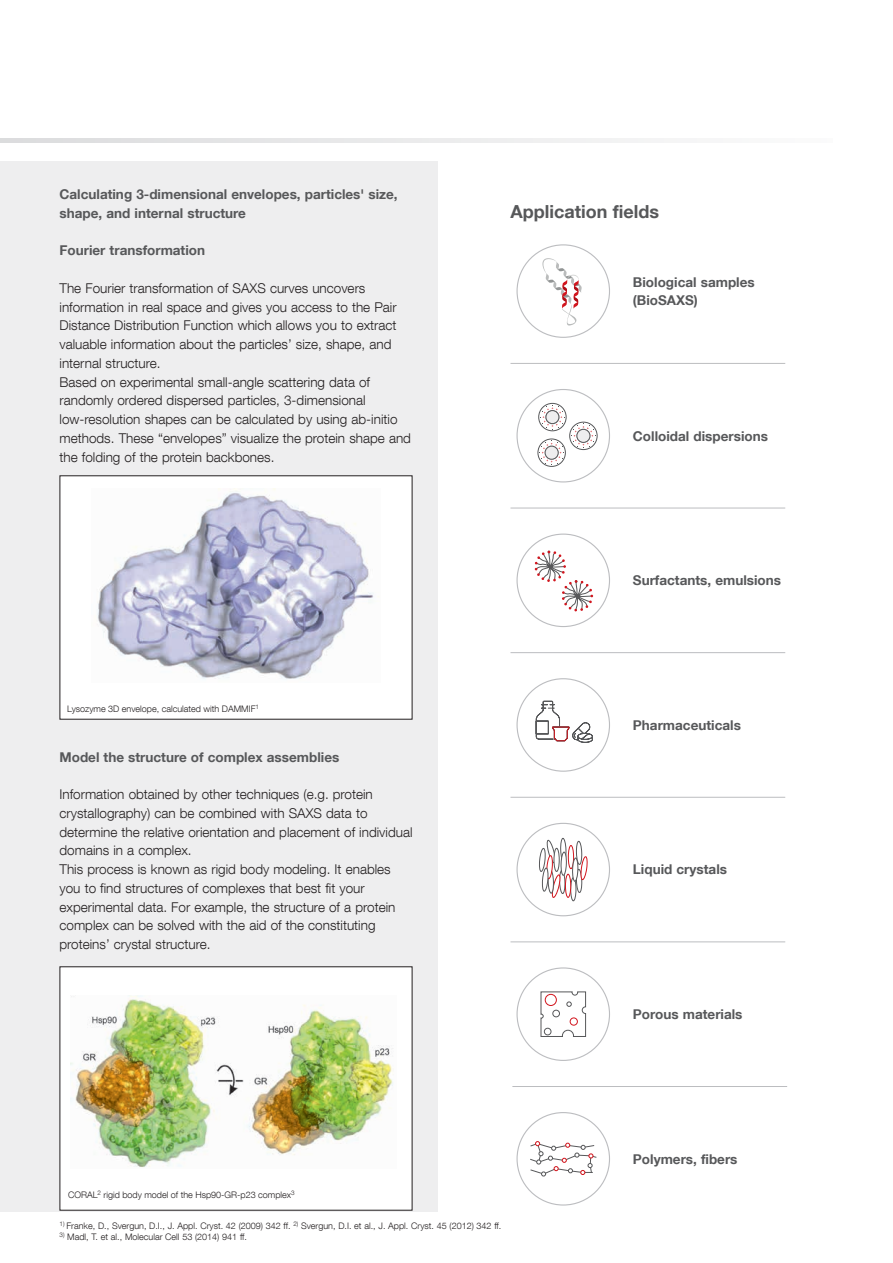
<style>
.page{position:relative;width:893px;height:1263px;background:#fff}
.page>*{position:absolute;margin:0;border:0;box-sizing:border-box;transform-origin:0 0}
.t1{font:700 18px "Helvetica Neue LT Com";color:#57585a}
.t2{font:300 13.5px/18.8px "Helvetica Neue LT Com";color:#231f20}
.t3{font:700 13.5px/18px "Helvetica Neue LT Com";color:#57585a}
.t4{font:300 9px "Helvetica Neue LT Com";color:#231f20}
</style>
<div class="page">
<svg style="left:0;top:139px;width:664px;height:4px;fill:#e8e8e9"></svg>
<svg style="left:530px;top:1141px;width:67px;height:35px"></svg>
<svg style="left:540px;top:991px;width:46px;height:46px"></svg>
<div style="left:568px;top:845px;width:6px;height:24px;border:1px solid #d2161e;border-radius:50%"></div>
<div style="left:570px;top:877px;width:6px;height:24px;border:1px solid #57585a;border-radius:50%"></div>
<div style="left:560px;top:838px;width:7px;height:24px;border:1px solid #57585a;border-radius:50%"></div>
<div style="left:576px;top:869px;width:6px;height:24px;border:1px solid #57585a;border-radius:50%"></div>
<div style="left:572px;top:858px;width:6px;height:23px;background:#fff;border-radius:50%"></div>
<div style="left:572px;top:858px;width:6px;height:24px;border:1px solid #57585a;border-radius:50%"></div>
<div style="left:559px;top:870px;width:6px;height:24px;border:1px solid #57585a;border-radius:50%"></div>
<div style="left:565px;top:874px;width:6px;height:24px;border:1px solid #d2161e;border-radius:50%"></div>
<svg style="left:561px;top:852px;width:6px;height:23px"></svg>
<div style="left:560px;top:852px;width:7px;height:24px;border:1px solid #57585a;border-radius:50%"></div>
<div style="left:576px;top:841px;width:6px;height:24px;border:1px solid #57585a;border-radius:50%"></div>
<svg style="left:580px;top:856px;width:8px;height:24px"></svg>
<svg style="left:539px;top:840px;width:22px;height:58px"></svg>
<hr style="left:510px;top:363px;width:275px;height:1px;background:#bcbdc0">
<hr style="left:510px;top:508px;width:275px;height:1px;background:#bcbdc0">
<hr style="left:510px;top:652px;width:275px;height:1px;background:#bcbdc0">
<hr style="left:510px;top:797px;width:275px;height:1px;background:#bcbdc0">
<hr style="left:510px;top:941px;width:275px;height:1px;background:#bcbdc0">
<hr style="left:512px;top:1086px;width:275px;height:1px;background:#bcbdc0">
<div style="left:539px;top:403px;width:27px;height:28px;background:#858587;border-radius:50%"></div>
<div style="left:538px;top:403px;width:28px;height:28px;border:1px solid #57585a;border-radius:50%"></div>
<svg style="left:540px;top:405px;width:25px;height:25px"></svg>
<div style="left:570px;top:422px;width:27px;height:28px;background:#646566;border-radius:50%"></div>
<div style="left:569px;top:422px;width:28px;height:28px;border:1px solid #57585a;border-radius:50%"></div>
<svg style="left:571px;top:424px;width:25px;height:25px"></svg>
<div style="left:538px;top:439px;width:28px;height:28px;border:1px solid #57585a;border-radius:50%"></div>
<svg style="left:539px;top:440px;width:25px;height:25px"></svg>
<svg style="left:535px;top:551px;width:58px;height:60px"></svg>
<svg style="left:535px;top:700px;width:58px;height:43px"></svg>
<div style="left:545px;top:994px;width:12px;height:12px;border:1px solid #d2161e;border-radius:50%"></div>
<div style="left:570px;top:1017px;width:8px;height:8px;border:1px solid #d2161e;border-radius:50%"></div>
<svg style="left:542px;top:258px;width:40px;height:68px"></svg>
<div style="left:0;top:162px;width:438px;height:1050px;background:#eeeeef"></div>
<div style="left:60px;top:475px;width:352px;height:244px;background:#fff"></div>
<img style="left:97px;top:488px;width:282px;height:191px">
<div style="left:60px;top:966px;width:352px;height:244px;background:#fff"></div>
<img style="left:71px;top:995px;width:322px;height:173px">
<p class="t3" style="left:60px;top:184px;width:340px;line-height:18.8px">Calculating 3-dimensional envelopes, particles' size, shape, and internal structure</p>
<p class="t3" style="left:60px;top:241px;width:147px">Fourier transformation</p>
<p class="t2" style="left:60px;top:278px;width:353px">The Fourier transformation of SAXS curves uncovers information in real space and gives you access to the Pair Distance Distribution Function which allows you to extract valuable information about the particles’ size, shape, and internal structure.<br>Based on experimental small-angle scattering data of randomly ordered dispersed particles, 3-dimensional low-resolution shapes can be calculated by using ab-initio methods. These “envelopes” visualize the protein shape and the folding of the protein backbones.</p>
<p class="t4" style="left:67px;top:703px;width:193px">Lysozyme 3D envelope, calculated with DAMMIF<sup>1</sup></p>
<p class="t3" style="left:60px;top:747px;width:281px">Model the structure of complex assemblies</p>
<p class="t2" style="left:60px;top:785px;width:354px">Information obtained by other techniques (e.g. protein crystallography) can be combined with SAXS data to determine the relative orientation and placement of individual domains in a complex.<br>This process is known as rigid body modeling. It enables you to find structures of complexes that best fit your experimental data. For example, the structure of a protein complex can be solved with the aid of the constituting proteins’ crystal structure.</p>
<h1 class="t1" style="left:510px;top:200px;width:150px">Application fields</h1>
<p class="t3" style="left:633px;top:273px;width:123px">Biological samples (BioSAXS)</p>
<p class="t3" style="left:633px;top:426px;width:137px">Colloidal dispersions</p>
<p class="t3" style="left:633px;top:571px;width:150px">Surfactants, emulsions</p>
<p class="t3" style="left:633px;top:715px;width:109px">Pharmaceuticals</p>
<p class="t3" style="left:633px;top:860px;width:96px">Liquid crystals</p>
<p class="t3" style="left:633px;top:1005px;width:111px">Porous materials</p>
<p class="t4" style="left:68px;top:1189px;width:228px">CORAL<sup>2</sup> rigid body model of the Hsp90-GR-p23 complex<sup>3</sup></p>
<p class="t4" style="left:60px;top:1221px;width:443px"><sup>1)</sup> Franke, D., Svergun, D.I., J. Appl. Cryst. 42 (2009) 342 ff. <sup>2)</sup> Svergun, D.I. et al., J. Appl. Cryst. 45 (2012) 342 ff.</p>
<p class="t4" style="left:60px;top:1231px;width:189px"><sup>3)</sup> Madl, T. et al., Molecular Cell 53 (2014) 941 ff.</p>
<p class="t3" style="left:633px;top:1149px;width:106px">Polymers, fibers</p>
</div>
